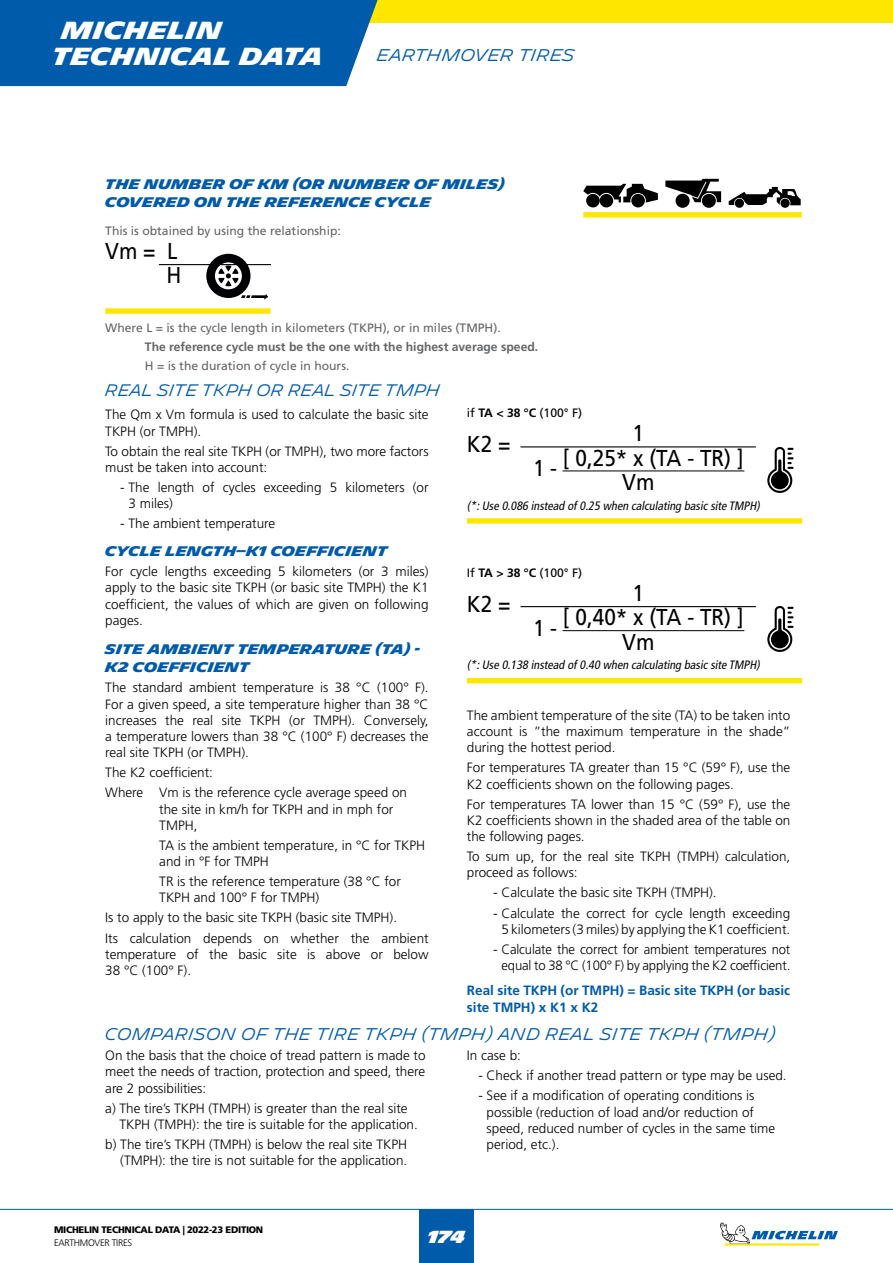
<style>
.page{position:relative;width:893px;height:1263px;background:#fff}
.page>*{position:absolute;margin:0;border:0;box-sizing:border-box;transform-origin:0 0}
.t1{font:700 24px/25.5px "Michelin";color:#fff}
.t2{font:22.95px/24.3px "Frutiger LT Std";color:#000;scale:.9 1}
.t3{font:900 16.95px "Michelin";color:#fff}
.t4{font:300 16.5px "Michelin";letter-spacing:.01em;color:#005baa}
.t5{font:300 16.2px "Michelin";letter-spacing:-.01em;color:#005baa}
.t6{font:300 13.5px/16.2px "Frutiger LT Std";color:#000}
.t7{font:700 13.5px/18px "Michelin";color:#005baa}
.t8{font:700 13.5px/16.2px "Frutiger LT Std";color:#005baa}
.t9{font:12.15px "Frutiger LT Std";color:#636466}
.t10{font:italic condensed 12.15px "Frutiger LT Std";color:#000}
.t11{font:700 12.15px "Frutiger LT Std";color:#636466}
.t12{font:12.15px "Frutiger LT Std";color:#000}
.t13{font:900 9.45px "Frutiger LT Std";letter-spacing:-.03em;color:#000}
.t14{font:300 9.45px "Frutiger LT Std";letter-spacing:-.03em;color:#000}
.s1{font-weight:700}
</style>
<div class="page">
<svg style="left:206px;top:254px;width:62px;height:46px"></svg>
<hr style="left:159px;top:264px;width:112px;height:1px;background:#000">
<div style="left:105px;top:308px;width:166px;height:6px;background:#ffe600"></div>
<hr style="left:520px;top:446px;width:236px;height:1px;background:#000">
<hr style="left:563px;top:471px;width:181px;height:1px;background:#000">
<div style="left:467px;top:518px;width:335px;height:6px;background:#ffe600"></div>
<svg style="left:767px;top:447px;width:26px;height:46px"></svg>
<hr style="left:520px;top:606px;width:236px;height:1px;background:#000">
<hr style="left:563px;top:630px;width:181px;height:1px;background:#000">
<div style="left:467px;top:678px;width:335px;height:5px;background:#ffe600"></div>
<svg style="left:767px;top:606px;width:26px;height:46px"></svg>
<div style="left:583px;top:212px;width:219px;height:5px;background:#ffe600"></div>
<svg style="left:586px;top:202px;width:62px;height:5px"></svg>
<div style="left:586px;top:194px;width:14px;height:13px;background:#000;border-radius:50%"></div>
<div style="left:600px;top:194px;width:13px;height:13px;background:#000;border-radius:50%"></div>
<div style="left:631px;top:194px;width:14px;height:13px;background:#000;border-radius:50%"></div>
<svg style="left:583px;top:184px;width:75px;height:18px"></svg>
<div style="left:735px;top:199px;width:9px;height:9px;background:#000;border-radius:50%"></div>
<svg style="left:780px;top:199px;width:10px;height:9px"></svg>
<svg style="left:729px;top:187px;width:72px;height:18px"></svg>
<div style="left:676px;top:194px;width:14px;height:14px;background:#000;border-radius:50%"></div>
<div style="left:702px;top:194px;width:14px;height:14px;background:#000;border-radius:50%"></div>
<svg style="left:665px;top:179px;width:56px;height:23px"></svg>
<div style="left:419px;top:1209px;width:55px;height:54px;background:#005baa"></div>
<hr style="left:0;top:1209px;width:893px;height:1px;background:#005baa">
<svg style="left:720px;top:1222px;width:118px;height:23px"></svg>
<div style="left:0;top:0;width:893px;height:23px;background:#ffe600"></div>
<div style="left:0;top:0;width:378px;height:86px;background:#005baa"></div>
<h1 class="t1" style="left:52px;top:18px;width:272px;text-indent:9px">MICHELIN<br>TECHNICAL DATA</h1>
<p class="t4" style="left:377px;top:45px;width:199px">EARTHMOVER TIRES</p>
<p class="t7" style="left:105px;top:175px;width:401px">THE NUMBER OF KM (OR NUMBER OF MILES)<br>COVERED ON THE REFERENCE CYCLE</p>
<p class="t9" style="left:105px;top:223px;width:237px">This is obtained by using the relationship:</p>
<h2 class="t2" style="left:105px;top:239px;width:86px;text-align:right">Vm = L<br>H</h2>
<p class="t9" style="left:105px;top:321px;width:397px">Where L = is the cycle length in kilometers (TKPH), or in miles (TMPH).</p>
<p class="t11" style="left:145px;top:340px;width:395px">The reference cycle must be the one with the highest average speed.</p>
<p class="t9" style="left:145px;top:359px;width:206px">H = is the duration of cycle in hours.</p>
<p class="t5" style="left:105px;top:380px;width:337px">REAL SITE TKPH OR REAL SITE TMPH</p>
<p class="t6" style="left:105px;top:407px;width:325px">The Qm x Vm formula is used to calculate the basic site<br>TKPH (or TMPH).</p>
<p class="t6" style="left:105px;top:443px;width:325px">To obtain the real site TKPH (or TMPH), two more factors must be taken into account:</p>
<p class="t6" style="left:129px;top:479px;width:302px;text-indent:-8px">- The length of cycles exceeding 5 kilometers (or<br>3 miles)</p>
<p class="t6" style="left:120px;top:516px;width:157px">- The ambient temperature</p>
<p class="t7" style="left:105px;top:542px;width:284px">CYCLE LENGTH–K1 COEFFICIENT</p>
<p class="t6" style="left:105px;top:564px;width:325px;text-align:justify">For cycle lengths exceeding 5 kilometers (or 3 miles) apply to the basic site TKPH (or basic site TMPH) the K1 coefficient, the values of which are given on following pages.</p>
<p class="t7" style="left:105px;top:641px;width:316px">SITE AMBIENT TEMPERATURE (TA) -<br>K2 COEFFICIENT</p>
<p class="t6" style="left:105px;top:680px;width:325px;text-align:justify">The standard ambient temperature is 38 °C (100° F).<br>For a given speed, a site temperature higher than 38 °C increases the real site TKPH (or TMPH). Conversely, a temperature lowers than 38 °C (100° F) decreases the real site TKPH (or TMPH).</p>
<p class="t6" style="left:105px;top:763px;width:303px;line-height:20.1px">The K2 coefficient:<br>Where Vm is the reference cycle average speed on</p>
<p class="t6" style="left:159px;top:801px;width:236px">the site in km/h for TKPH and in mph for<br>TMPH,</p>
<p class="t6" style="left:159px;top:837px;width:268px">TA is the ambient temperature, in °C for TKPH and in °F for TMPH</p>
<p class="t6" style="left:159px;top:874px;width:243px">TR is the reference temperature (38 °C for<br>TKPH and 100° F for TMPH)</p>
<p class="t6" style="left:105px;top:908px;width:325px;line-height:20.1px">Is to apply to the basic site TKPH (basic site TMPH).<br>Its calculation depends on whether the ambient</p>
<p class="t6" style="left:105px;top:946px;width:325px">temperature of the basic site is above or below<br>38 °C (100° F).</p>
<p class="t12" style="left:467px;top:406px;width:117px">if <span class="s1">TA &lt; 38 °C</span> (100° F)</p>
<h2 class="t2" style="left:467px;top:432px;width:50px">K2 =</h2>
<h2 class="t2" style="left:633px;top:421px;width:14px">1</h2>
<h2 class="t2" style="left:622px;top:446px;width:136px;text-indent:-59px">[ 0,25* x (TA - TR) ]<br>Vm</h2>
<p class="t10" style="left:467px;top:498px;width:297px">(*:Use 0.086 instead of0.25 when calculating basic site TMPH)</p>
<h2 class="t2" style="left:533px;top:456px;width:28px">1 -</h2>
<p class="t12" style="left:467px;top:565px;width:117px">If <span class="s1">TA &gt; 38 °C</span> (100° F)</p>
<h2 class="t2" style="left:467px;top:592px;width:50px">K2 =</h2>
<h2 class="t2" style="left:633px;top:581px;width:14px">1</h2>
<h2 class="t2" style="left:622px;top:605px;width:136px;text-indent:-59px">[ 0,40* x (TA - TR) ]<br>Vm</h2>
<p class="t10" style="left:467px;top:658px;width:297px">(*:Use 0.138 instead of0.40 when calculating basic site TMPH)</p>
<p class="t6" style="left:467px;top:707px;width:325px;text-align:justify">The ambient temperature of the site (TA) to be taken into account is ”the maximum temperature in the shade” during the hottest period.</p>
<p class="t6" style="left:467px;top:760px;width:325px">For temperatures TA greater than 15 °C (59° F), use the<br>K2 coefficients shown on the following pages.</p>
<p class="t6" style="left:467px;top:796px;width:325px;text-align:justify">For temperatures TA lower than 15 °C (59° F), use the K2 coefficients shown in the shaded area of the table on the following pages.</p>
<p class="t6" style="left:467px;top:848px;width:325px">To sum up, for the real site TKPH (TMPH) calculation, proceed as follows:</p>
<p class="t6" style="left:493px;top:885px;width:225px">- Calculate the basic site TKPH (TMPH).</p>
<p class="t6" style="left:493px;top:905px;width:299px;text-align:right">- Calculate the correct for cycle length exceeding<br>5 kilometers (3 miles) by applying the K1 coefficient.</p>
<p class="t6" style="left:493px;top:941px;width:299px;text-align:right">- Calculate the correct for ambient temperatures not equal to 38 °C (100° F) by applying the K2 coefficient.</p>
<p class="t8" style="left:467px;top:983px;width:325px">Real site TKPH (or TMPH) = Basic site TKPH (or basic site TMPH) x K1 x K2</p>
<p class="t4" style="left:105px;top:1024px;width:672px">COMPARISON OF THE TIRE TKPH (TMPH) AND REAL SITE TKPH (TMPH)</p>
<p class="t6" style="left:105px;top:1048px;width:322px;text-align:justify">On the basis that the choice of tread pattern is made to meet the needs of traction, protection and speed, there are 2 possibilities:</p>
<p class="t6" style="left:120px;top:1100px;width:300px;text-indent:-14px">a) The tire’s TKPH (TMPH) is greater than the real site<br>TKPH (TMPH): the tire is suitable for the application.</p>
<p class="t6" style="left:105px;top:1136px;width:304px;text-align:right">b) The tire’s TKPH (TMPH) is below the real site TKPH (TMPH): the tire is not suitable for the application.</p>
<h2 class="t2" style="left:533px;top:616px;width:28px">1 -</h2>
<p class="t6" style="left:467px;top:1048px;width:56px">In case b:</p>
<p class="t6" style="left:478px;top:1068px;width:310px">- Check if another tread pattern or type may be used.</p>
<p class="t6" style="left:487px;top:1088px;width:290px;text-indent:-8px">- See if a modification of operating conditions is possible (reduction of load and/or reduction of speed, reduced number of cycles in the same time period, etc.).</p>
<p class="t13" style="left:54px;top:1224px;width:211px">MICHELIN TECHNICAL DATA | 2022-23 EDITION</p>
<p class="t14" style="left:54px;top:1237px;width:80px">EARTHMOVER TIRES</p>
<p class="t3" style="left:428px;top:1226px;width:39px">174</p>
</div>
